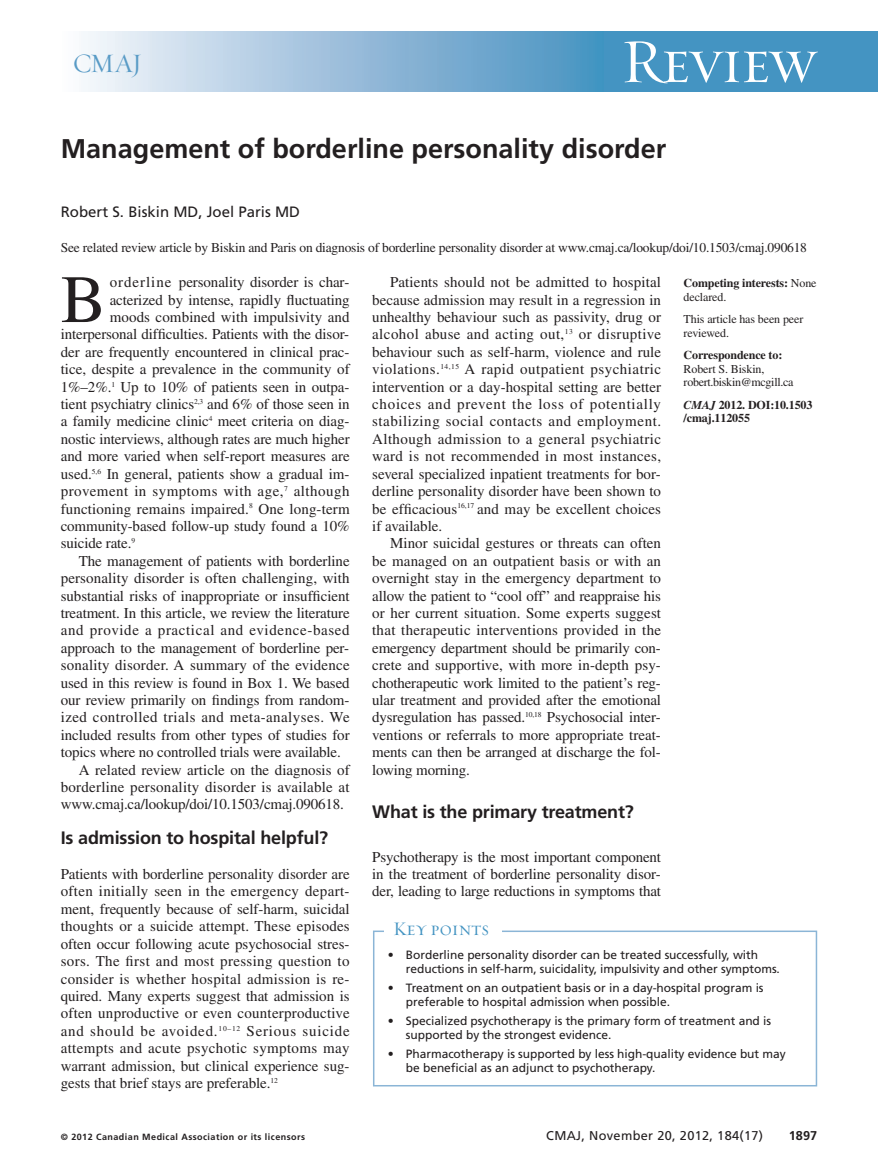
<style>
.page{position:relative;width:878px;height:1175px;background:#fff}
.page>*{position:absolute;margin:0;border:0;box-sizing:border-box;transform-origin:0 0}
.t1{font:67.5px "Times LT Std";color:#231f20}
.t2{font:63px "Requiem Display HTF Small Caps";letter-spacing:-.03em;color:#fff}
.t3{font:700 27px "Frutiger LT Std";color:#231f20}
.t4{font:27px "Requiem Display HTF Roman";color:#599bc6}
.t5{font:19.5px "Requiem Display HTF Small Caps";color:#4494c2}
.t6{font:700 18px "Frutiger LT Std";letter-spacing:-.01em;color:#231f20}
.t7{font:15px/17.4px "Times LT Std";letter-spacing:-.005em;color:#231f20;text-align:justify}
.t8{font:15px "Times LT Std";letter-spacing:.03em;color:#231f20}
.t9{font:15px "Times LT Std";letter-spacing:.015em;color:#231f20}
.t10{font:15px "Times LT Std";letter-spacing:.04em;color:#231f20}
.t11{font:15px "Frutiger LT Std";color:#231f20}
.t12{font:13.5px "Times LT Std";letter-spacing:-.015em;color:#231f20}
.t13{font:12.75px "Frutiger LT Std";letter-spacing:.025em;color:#231f20}
.t14{font:700 12.75px "Frutiger LT Std";color:#231f20}
.t15{font:12px/14.2px "Frutiger LT Std";letter-spacing:-.005em;color:#231f20}
.t16{font:700 12px/13.5px "Times LT Std";letter-spacing:-.01em;color:#231f20}
.t17{font:12px/13.5px "Times LT Std";letter-spacing:-.01em;color:#231f20}
.t18{font:700 9px "Frutiger LT Std";letter-spacing:.05em;color:#231f20}
.s1{font-weight:400}
.s2{font-style:italic}
</style>
<div class="page">
<div style="left:565px;top:32px;width:313px;height:60px;background:#4494c2"></div>
<div style="left:61px;top:32px;width:543px;height:60px;background:linear-gradient(to right,#faf8fc,#458ebf)"></div>
<div style="left:373px;top:930px;width:444px;height:156px;border:2px solid #8bb5d6"></div>
<div style="left:384px;top:919px;width:117px;height:27px;background:#fff"></div>
<h3 class="t4" style="left:73px;top:47px;width:71px">CMAJ</h3>
<h2 class="t2" style="left:620px;top:23px;width:197px">Review</h2>
<h3 class="t3" style="left:61px;top:138px;width:607px">Management of borderline personality disorder</h3>
<p class="t11" style="left:61px;top:206px;width:241px">Robert S. Biskin MD, Joel Paris MD</p>
<p class="t12" style="left:61px;top:242px;width:747px">See related review article by Biskin and Paris on diagnosis of borderline personality disorder at www.cmaj.ca/lookup/doi/10.1503/cmaj.090618</p>
<h1 class="t1" style="left:61px;top:276px;width:47px">B</h1>
<p class="t7" style="left:110px;top:275px;width:241px">orderline personality disorder is char-</p>
<p class="t7" style="left:110px;top:292px;width:241px">acterized by intense, rapidly fluctuating</p>
<p class="t7" style="left:110px;top:310px;width:241px">moods combined with impulsivity and</p>
<p class="t7" style="left:61px;top:327px;width:290px">interpersonal difficulties. Patients with the disor-</p>
<p class="t7" style="left:61px;top:345px;width:290px">der are frequently encountered in clinical prac-</p>
<p class="t7" style="left:61px;top:362px;width:290px">tice, despite a prevalence in the community of</p>
<p class="t7" style="left:61px;top:379px;width:290px">1%–2%.<sup>1</sup> Up to 10% of patients seen in outpa-</p>
<p class="t7" style="left:61px;top:397px;width:290px">tient psychiatry clinics<sup>2,3</sup> and 6% of those seen in</p>
<p class="t7" style="left:61px;top:414px;width:290px">a family medicine clinic<sup>4</sup> meet criteria on diag-</p>
<p class="t7" style="left:61px;top:432px;width:290px">nostic interviews, although rates are much higher</p>
<p class="t7" style="left:61px;top:449px;width:290px">and more varied when self-report measures are</p>
<p class="t7" style="left:61px;top:466px;width:290px">used.<sup>5,6</sup> In general, patients show a gradual im-</p>
<p class="t8" style="left:61px;top:486px;width:290px">provement in symptoms with age,<sup>7</sup> although</p>
<p class="t7" style="left:61px;top:501px;width:290px">functioning remains impaired.<sup>8</sup> One long-term</p>
<p class="t7" style="left:61px;top:519px;width:290px">community-based follow-up study found a 10%</p>
<p class="t7" style="left:61px;top:536px;width:76px">suicide rate.<sup>9</sup></p>
<p class="t7" style="left:79px;top:553px;width:272px">The management of patients with borderline</p>
<p class="t7" style="left:61px;top:571px;width:290px">personality disorder is often challenging, with</p>
<p class="t7" style="left:61px;top:588px;width:290px">substantial risks of inappropriate or insufficient</p>
<p class="t7" style="left:61px;top:606px;width:290px">treatment. In this article, we review the literature</p>
<p class="t10" style="left:61px;top:625px;width:290px">and provide a practical and evidence-based</p>
<p class="t7" style="left:61px;top:640px;width:290px">approach to the management of borderline per-</p>
<p class="t7" style="left:61px;top:658px;width:290px">sonality disorder. A summary of the evidence</p>
<p class="t7" style="left:61px;top:675px;width:290px">used in this review is found in Box 1. We based</p>
<p class="t7" style="left:61px;top:693px;width:290px">our review primarily on findings from random-</p>
<p class="t8" style="left:61px;top:712px;width:290px">ized controlled trials and meta-analyses. We</p>
<p class="t7" style="left:61px;top:727px;width:290px">included results from other types of studies for</p>
<p class="t7" style="left:61px;top:745px;width:281px">topics where no controlled trials were available.</p>
<p class="t7" style="left:79px;top:762px;width:272px">A related review article on the diagnosis of</p>
<p class="t9" style="left:61px;top:781px;width:290px">borderline personality disorder is available at</p>
<p class="t7" style="left:61px;top:797px;width:285px">www.cmaj.ca/lookup/doi/10.1503/cmaj.090618.</p>
<p class="t6" style="left:61px;top:830px;width:269px">Is admission to hospital helpful?</p>
<p class="t7" style="left:61px;top:867px;width:290px">Patients with borderline personality disorder are often initially seen in the emergency depart&shy;ment, frequently because of self-harm, suicidal thoughts or a suicide attempt. These episodes often occur following acute psychosocial stres&shy;sors. The first and most pressing question to consider is whether hospital admission is re&shy;quired. Many experts suggest that admission is often unproductive or even counterproductive and should be avoided.<sup>10–12</sup> Serious suicide attempts and acute psychotic symptoms may warrant admission, but clinical experience sug&shy;gests that brief stays are preferable.<sup>12</sup></p>
<p class="t7" style="left:372px;top:275px;width:290px;text-indent:18px">Patients should not be admitted to hospital because admission may result in a regression in unhealthy behaviour such as passivity, drug or alcohol abuse and acting out,<sup>13</sup> or disruptive behaviour such as self-harm, violence and rule violations.<sup>14,15</sup> A rapid outpatient psychiatric intervention or a day-hospital setting are better choices and prevent the loss of potentially stabilizing social contacts and employment.<br>Although admission to a general psychiatric ward is not recommended in most instances, several specialized inpatient treatments for bor&shy;derline personality disorder have been shown to be efficacious<sup>16,17</sup> and may be excellent choices if available.</p>
<p class="t7" style="left:372px;top:536px;width:290px;text-indent:18px">Minor suicidal gestures or threats can often be managed on an outpatient basis or with an overnight stay in the emergency department to allow the patient to “cool off” and reappraise his or her current situation. Some experts suggest that therapeutic interventions provided in the emergency department should be primarily con&shy;crete and supportive, with more in-depth psy&shy;chotherapeutic work limited to the patient’s reg&shy;ular treatment and provided after the emotional dysregulation has passed.<sup>10,18</sup> Psychosocial inter&shy;ventions or referrals to more appropriate treat&shy;ments can then be arranged at discharge the fol&shy;lowing morning.</p>
<p class="t6" style="left:372px;top:804px;width:263px">What is the primary treatment?</p>
<p class="t7" style="left:372px;top:849px;width:290px">Psychotherapy is the most important component in the treatment of borderline personality disor&shy;der, leading to large reductions in symptoms that</p>
<h3 class="t5" style="left:393px;top:917px;width:97px">Key points</h3>
<p class="t16" style="left:683px;top:277px;width:134px">Competing interests: <span class="s1">None declared.</span></p>
<p class="t17" style="left:683px;top:313px;width:121px">This article has been peer reviewed.</p>
<p class="t16" style="left:683px;top:349px;width:100px">Correspondence to:</p>
<p class="t17" style="left:683px;top:363px;width:111px">Robert S. Biskin, robert.biskin@mcgill.ca</p>
<p class="t16" style="left:683px;top:399px;width:130px"><span class="s2">CMAJ</span> 2012. DOI:10.1503 /cmaj.112055</p>
<p class="t15" style="left:406px;top:948px;width:375px;text-indent:-18px">• Borderline personality disorder can be treated successfully, with reductions in self-harm, suicidality, impulsivity and other symptoms.</p>
<p class="t15" style="left:406px;top:981px;width:359px;text-indent:-18px">• Treatment on an outpatient basis or in a day-hospital program is preferable to hospital admission when possible.</p>
<p class="t15" style="left:406px;top:1014px;width:366px;text-indent:-18px">• Specialized psychotherapy is the primary form of treatment and is supported by the strongest evidence.</p>
<p class="t15" style="left:406px;top:1047px;width:381px;text-indent:-18px">• Pharmacotherapy is supported by less high-quality evidence but may be beneficial as an adjunct to psychotherapy.</p>
<p class="t18" style="left:61px;top:1132px;width:246px">© 2012 Canadian Medical Association or its licensors</p>
<p class="t13" style="left:546px;top:1130px;width:218px">CMAJ, November 20, 2012, 184(17)</p>
<p class="t14" style="left:788px;top:1130px;width:30px">1897</p>
</div>
